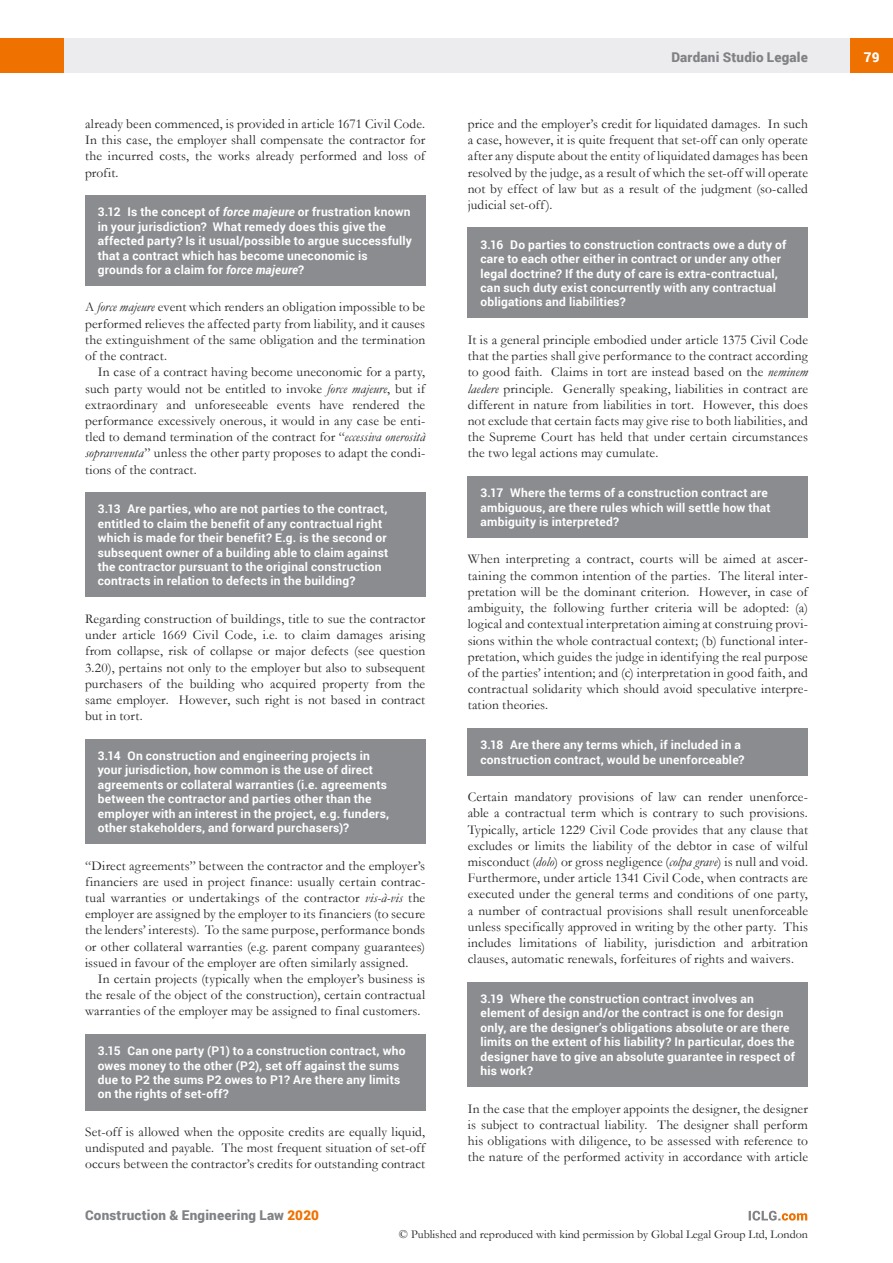
<style>
.page{position:relative;width:893px;height:1263px;background:#fff}
.page>*{position:absolute;margin:0;border:0;box-sizing:border-box;transform-origin:0 0}
.MS_Body_Text_-_First{font:13.5px/16.2px "Garamond";letter-spacing:.01em;color:#231f20;text-align:justify}
.MS_Body_Text_-_Secon{font:13.5px/16.2px "Garamond";letter-spacing:.01em;color:#231f20;text-align:justify}
.t1{font:900 13.5px "Roboto";letter-spacing:.015em;color:#808285}
.t2{font:900 13.5px "Roboto";color:#fff}
.MS_-_Question{font:700 12px/14.4px "Roboto";letter-spacing:.015em;color:#fff}
.t3{font:12px "Garamond";color:#231f20}
.s1{font-style:italic}
.s2{color:#ef7100}
</style>
<div class="page">
<div style="left:64px;top:38px;width:786px;height:34px;background:#ececee"></div>
<div style="left:850px;top:38px;width:43px;height:34px;background:#ef7100"></div>
<div style="left:0;top:38px;width:64px;height:34px;background:#ef7100"></div>
<svg style="left:749px;top:1211px;width:58px;height:9px"></svg>
<div style="left:468px;top:228px;width:340px;height:90px;background:#8a8c8f"></div>
<div style="left:468px;top:476px;width:340px;height:62px;background:#8a8c8f"></div>
<div style="left:468px;top:728px;width:340px;height:47px;background:#8a8c8f"></div>
<div style="left:468px;top:982px;width:340px;height:105px;background:#8a8c8f"></div>
<div style="left:85px;top:195px;width:340px;height:91px;background:#8a8c8f"></div>
<div style="left:85px;top:492px;width:340px;height:105px;background:#8a8c8f"></div>
<div style="left:85px;top:739px;width:340px;height:105px;background:#8a8c8f"></div>
<div style="left:85px;top:1034px;width:340px;height:76px;background:#8a8c8f"></div>
<p class="MS_Body_Text_-_First" style="left:85px;top:115px;width:342px">already been commenced, is provided in article 1671 Civil Code.<br>In this case, the employer shall compensate the contractor for the incurred costs, the works already performed and loss of profit.</p>
<p class="MS_-_Question" style="left:98px;top:204px;width:316px">3.12 Is the concept of <span class="s1">force majeure</span> or frustration known in your jurisdiction? What remedy does this give the affected party? Is it usual/possible to argue successfully that a contract which has become uneconomic is grounds for a claim for <span class="s1">force majeure</span>?</p>
<p class="MS_Body_Text_-_First" style="left:85px;top:299px;width:342px">A <span class="s1">force majeure</span> event which renders an obligation impossible to be performed relieves the affected party from liability, and it causes the extinguishment of the same obligation and the termination of the contract.</p>
<p class="MS_Body_Text_-_Secon" style="left:85px;top:364px;width:342px;text-indent:13px">In case of a contract having become uneconomic for a party, such party would not be entitled to invoke <span class="s1">force majeure</span>, but if extraordinary and unforeseeable events have rendered the performance excessively onerous, it would in any case be enti&shy;tled to demand termination of the contract for “<span class="s1">eccessiva onerosità sopravvenuta</span>” unless the other party proposes to adapt the condi&shy;tions of the contract.</p>
<p class="MS_-_Question" style="left:98px;top:501px;width:292px">3.13 Are parties, who are not parties to the contract, entitled to claim the benefit of any contractual right which is made for their benefit? E.g. is the second or subsequent owner of a building able to claim against the contractor pursuant to the original construction contracts in relation to defects in the building?</p>
<p class="MS_Body_Text_-_First" style="left:85px;top:610px;width:342px">Regarding construction of buildings, title to sue the contractor under article 1669 Civil Code, i.e. to claim damages arising from collapse, risk of collapse or major defects (see question 3.20), pertains not only to the employer but also to subsequent purchasers of the building who acquired property from the same employer. However, such right is not based in contract but in tort.</p>
<p class="MS_-_Question" style="left:98px;top:748px;width:293px">3.14 On construction and engineering projects in your jurisdiction, how common is the use of direct agreements or collateral warranties (i.e. agreements between the contractor and parties other than the employer with an interest in the project, e.g. funders, other stakeholders, and forward purchasers)?</p>
<p class="MS_Body_Text_-_First" style="left:85px;top:857px;width:342px">“Direct agreements” between the contractor and the employer’s financiers are used in project finance: usually certain contrac&shy;tual warranties or undertakings of the contractor <span class="s1">vis-à-vis</span> the employer are assigned by the employer to its financiers (to secure the lenders’ interests). To the same purpose, performance bonds or other collateral warranties (e.g. parent company guarantees) issued in favour of the employer are often similarly assigned.</p>
<p class="MS_Body_Text_-_Secon" style="left:85px;top:970px;width:342px;text-indent:13px">In certain projects (typically when the employer’s business is the resale of the object of the construction), certain contractual warranties of the employer may be assigned to final customers.</p>
<p class="MS_-_Question" style="left:98px;top:1043px;width:309px">3.15 Can one party (P1) to a construction contract, who owes money to the other (P2), set off against the sums due to P2 the sums P2 owes to P1? Are there any limits on the rights of set-off?</p>
<p class="MS_Body_Text_-_First" style="left:85px;top:1123px;width:342px">Set-off is allowed when the opposite credits are equally liquid, undisputed and payable. The most frequent situation of set-off occurs between the contractor’s credits for outstanding contract</p>
<p class="t1" style="left:85px;top:1206px;width:235px">Construction &amp; Engineering Law <span class="s2">2020</span></p>
<p class="t1" style="left:671px;top:48px;width:138px">Dardani Studio Legale</p>
<p class="t2" style="left:864px;top:48px;width:17px">79</p>
<p class="MS_Body_Text_-_First" style="left:468px;top:115px;width:342px">price and the employer’s credit for liquidated damages. In such a case, however, it is quite frequent that set-off can only operate after any dispute about the entity of liquidated damages has been resolved by the judge, as a result of which the set-off will operate not by effect of law but as a result of the judgment (so-called judicial set-off).</p>
<p class="MS_-_Question" style="left:480px;top:237px;width:307px">3.16 Do parties to construction contracts owe a duty of care to each other either in contract or under any other legal doctrine? If the duty of care is extra-contractual, can such duty exist concurrently with any contractual obligations and liabilities?</p>
<p class="MS_Body_Text_-_First" style="left:468px;top:331px;width:342px">It is a general principle embodied under article 1375 Civil Code that the parties shall give performance to the contract according to good faith. Claims in tort are instead based on the <span class="s1">neminem laedere</span> principle. Generally speaking, liabilities in contract are different in nature from liabilities in tort. However, this does not exclude that certain facts may give rise to both liabilities, and the Supreme Court has held that under certain circumstances the two legal actions may cumulate.</p>
<p class="MS_-_Question" style="left:480px;top:485px;width:292px">3.17 Where the terms of a construction contract are ambiguous, are there rules which will settle how that ambiguity is interpreted?</p>
<p class="MS_Body_Text_-_First" style="left:468px;top:551px;width:342px">When interpreting a contract, courts will be aimed at ascer&shy;taining the common intention of the parties. The literal inter&shy;pretation will be the dominant criterion. However, in case of ambiguity, the following further criteria will be adopted: (a) logical and contextual interpretation aiming at construing provi&shy;sions within the whole contractual context; (b) functional inter&shy;pretation, which guides the judge in identifying the real purpose of the parties’ intention; and (c) interpretation in good faith, and contractual solidarity which should avoid speculative interpre&shy;tation theories.</p>
<p class="MS_-_Question" style="left:480px;top:737px;width:266px">3.18 Are there any terms which, if included in a construction contract, would be unenforceable?</p>
<p class="MS_Body_Text_-_First" style="left:468px;top:788px;width:342px">Certain mandatory provisions of law can render unenforce&shy;able a contractual term which is contrary to such provisions.<br>Typically, article 1229 Civil Code provides that any clause that excludes or limits the liability of the debtor in case of wilful misconduct (<span class="s1">dolo</span>) or gross negligence (<span class="s1">colpa grave</span>) is null and void.<br>Furthermore, under article 1341 Civil Code, when contracts are executed under the general terms and conditions of one party, a number of contractual provisions shall result unenforceable unless specifically approved in writing by the other party. This includes limitations of liability, jurisdiction and arbitration clauses, automatic renewals, forfeitures of rights and waivers.</p>
<p class="MS_-_Question" style="left:480px;top:991px;width:316px">3.19 Where the construction contract involves an element of design and/or the contract is one for design only, are the designer’s obligations absolute or are there limits on the extent of his liability? In particular, does the designer have to give an absolute guarantee in respect of his work?</p>
<p class="MS_Body_Text_-_First" style="left:468px;top:1100px;width:342px">In the case that the employer appoints the designer, the designer is subject to contractual liability. The designer shall perform his obligations with diligence, to be assessed with reference to the nature of the performed activity in accordance with article</p>
<p class="t3" style="left:399px;top:1226px;width:410px">© Published and reproduced with kind permission by Global Legal Group Ltd, London</p>
</div>
